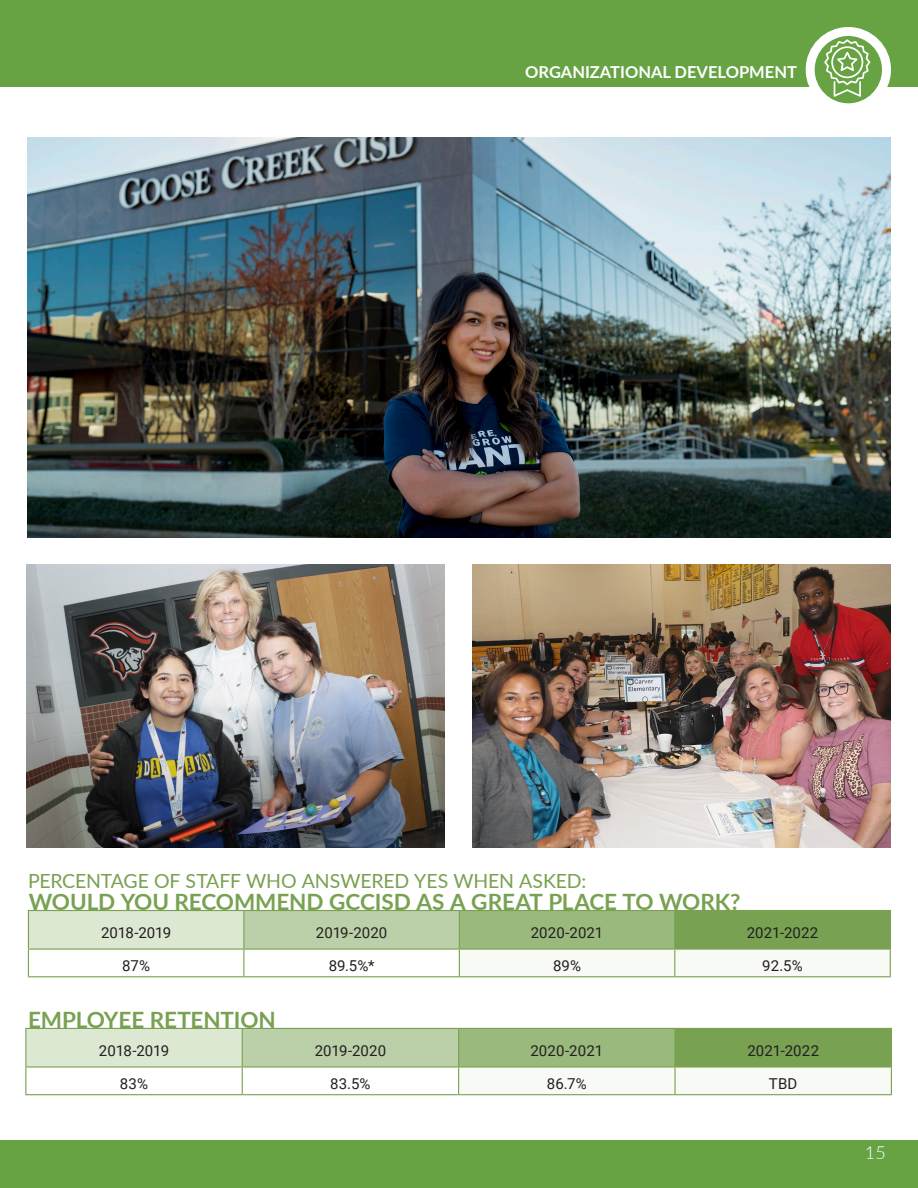
<style>
.page{position:relative;width:918px;height:1188px;background:#fff}
.page>*{position:absolute;margin:0;border:0;box-sizing:border-box;transform-origin:0 0}
.Purpose{font:700 22.5px "Lato";letter-spacing:-.005em;color:#78a151}
.Bullet_List{font:19.5px "Lato";letter-spacing:-.005em;color:#78a151}
.t1{font:300 18px "Lato";color:#fff}
.t2{font:700 16.5px "Lato";color:#fff}
.Table_Text{font:15px "Roboto";color:#231f20}
</style>
<div class="page">
<div style="left:0;top:1140px;width:918px;height:48px;background:#67a343"></div>
<div style="left:0;top:0;width:918px;height:87px;background:#67a343"></div>
<svg style="left:810px;top:32px;width:76px;height:76px"></svg>
<div style="left:806px;top:27px;width:85px;height:85px;border:9px solid #fff;border-radius:50%"></div>
<svg style="left:824px;top:39px;width:46px;height:58px"></svg>
<div style="left:26px;top:1028px;width:216px;height:39px;background:#dde8d3"></div>
<div style="left:242px;top:1028px;width:217px;height:39px;background:#bbd0a8"></div>
<div style="left:459px;top:1028px;width:216px;height:39px;background:#9ab97c"></div>
<div style="left:675px;top:1028px;width:216px;height:39px;background:#78a151"></div>
<hr style="left:242px;top:1029px;width:1px;height:37px;background:#78a151">
<hr style="left:458px;top:1029px;width:1px;height:37px;background:#78a151">
<svg style="left:242px;top:1068px;width:1px;height:26px"></svg>
<hr style="left:25px;top:1028px;width:217px;height:1px;background:#78a151">
<hr style="left:25px;top:1029px;width:1px;height:37px;background:#78a151">
<hr style="left:242px;top:1028px;width:217px;height:1px;background:#78a151">
<hr style="left:459px;top:1028px;width:216px;height:1px;background:#78a151">
<hr style="left:675px;top:1028px;width:217px;height:1px;background:#78a151">
<hr style="left:674px;top:1029px;width:2px;height:37px;background:#78a151">
<hr style="left:891px;top:1029px;width:1px;height:37px;background:#78a151">
<hr style="left:25px;top:1066px;width:217px;height:2px;background:#78a151">
<svg style="left:25px;top:1068px;width:1px;height:26px"></svg>
<hr style="left:242px;top:1066px;width:217px;height:2px;background:#78a151">
<hr style="left:459px;top:1066px;width:216px;height:2px;background:#78a151">
<hr style="left:675px;top:1066px;width:217px;height:2px;background:#78a151">
<div style="left:458px;top:1067px;width:434px;height:27px;background:#f8faf6"></div>
<hr style="left:25px;top:1094px;width:217px;height:1px;background:#78a151">
<hr style="left:242px;top:1094px;width:217px;height:1px;background:#78a151">
<hr style="left:459px;top:1094px;width:216px;height:1px;background:#78a151">
<hr style="left:675px;top:1094px;width:217px;height:1px;background:#78a151">
<img style="left:27px;top:565px;width:417px;height:282px">
<img style="left:473px;top:565px;width:417px;height:283px">
<div style="left:28px;top:911px;width:216px;height:38px;background:#dde8d3"></div>
<div style="left:244px;top:911px;width:215px;height:38px;background:#bbd0a8"></div>
<div style="left:459px;top:911px;width:216px;height:38px;background:#9ab97c"></div>
<div style="left:675px;top:911px;width:215px;height:38px;background:#78a151"></div>
<hr style="left:243px;top:911px;width:1px;height:38px;background:#78a151">
<hr style="left:459px;top:911px;width:1px;height:38px;background:#78a151">
<svg style="left:243px;top:950px;width:1px;height:26px"></svg>
<hr style="left:28px;top:910px;width:216px;height:1px;background:#78a151">
<hr style="left:28px;top:911px;width:1px;height:38px;background:#78a151">
<hr style="left:244px;top:910px;width:215px;height:1px;background:#78a151">
<hr style="left:459px;top:910px;width:216px;height:1px;background:#78a151">
<hr style="left:675px;top:910px;width:216px;height:1px;background:#78a151">
<hr style="left:674px;top:911px;width:1px;height:38px;background:#78a151">
<hr style="left:890px;top:911px;width:1px;height:38px;background:#78a151">
<hr style="left:28px;top:949px;width:216px;height:1px;background:#78a151">
<svg style="left:28px;top:950px;width:1px;height:26px"></svg>
<hr style="left:244px;top:949px;width:215px;height:1px;background:#78a151">
<div style="left:459px;top:949px;width:432px;height:27px;background:#f8faf6"></div>
<hr style="left:28px;top:976px;width:216px;height:1px;background:#78a151">
<hr style="left:244px;top:976px;width:215px;height:1px;background:#78a151">
<hr style="left:459px;top:976px;width:216px;height:1px;background:#78a151">
<hr style="left:675px;top:976px;width:216px;height:1px;background:#78a151">
<img style="left:27px;top:138px;width:863px;height:400px">
<p class="t2" style="left:525px;top:60px;width:273px">ORGANIZATIONAL DEVELOPMENT</p>
<p class="Bullet_List" style="left:28px;top:867px;width:560px">PERCENTAGE OF STAFF WHO ANSWERED YES WHEN ASKED:</p>
<p class="Purpose" style="left:29px;top:885px;width:713px">WOULD YOU RECOMMEND GCCISD AS A GREAT PLACE TO WORK?</p>
<p class="Table_Text" style="left:101px;top:922px;width:72px">2018-2019</p>
<p class="Table_Text" style="left:316px;top:922px;width:73px">2019-2020</p>
<p class="Table_Text" style="left:531px;top:922px;width:74px">2020-2021</p>
<p class="Table_Text" style="left:747px;top:922px;width:73px">2021-2022</p>
<p class="Table_Text" style="left:122px;top:955px;width:30px">87%</p>
<p class="Table_Text" style="left:329px;top:955px;width:47px">89.5%*</p>
<p class="Table_Text" style="left:553px;top:955px;width:30px">89%</p>
<p class="Table_Text" style="left:762px;top:955px;width:42px">92.5%</p>
<p class="Purpose" style="left:28px;top:1003px;width:249px">EMPLOYEE RETENTION</p>
<p class="Table_Text" style="left:99px;top:1040px;width:72px">2018-2019</p>
<p class="Table_Text" style="left:315px;top:1040px;width:73px">2019-2020</p>
<p class="Table_Text" style="left:531px;top:1040px;width:74px">2020-2021</p>
<p class="Table_Text" style="left:747px;top:1040px;width:73px">2021-2022</p>
<p class="Table_Text" style="left:120px;top:1073px;width:30px">83%</p>
<p class="Table_Text" style="left:330px;top:1073px;width:42px">83.5%</p>
<p class="Table_Text" style="left:547px;top:1073px;width:41px">86.7%</p>
<p class="Table_Text" style="left:769px;top:1073px;width:30px">TBD</p>
<p class="t1" style="left:865px;top:1140px;width:22px">15</p>
</div>
